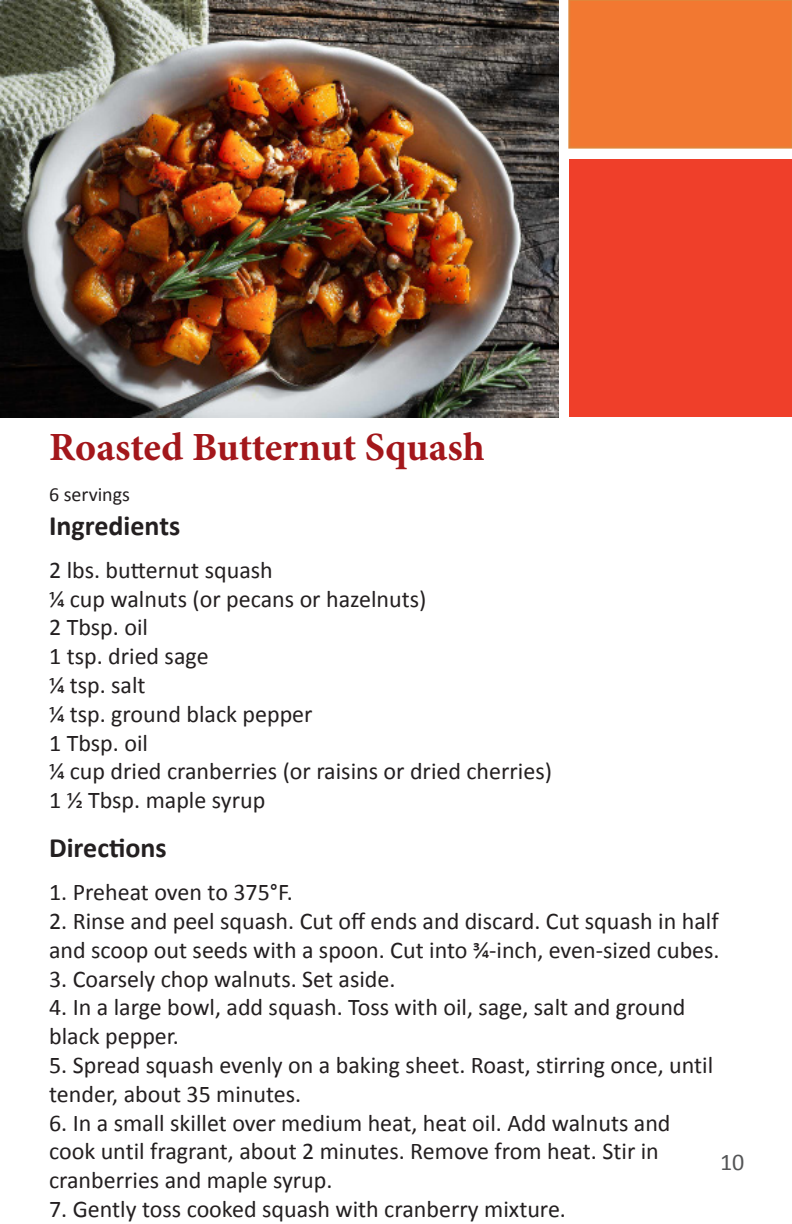
<style>
.page{position:relative;width:792px;height:1224px;background:#fff}
.page>*{position:absolute;margin:0;border:0;box-sizing:border-box;transform-origin:0 0}
.t1{font:700 40px "Minion Pro";letter-spacing:-.005em;color:#a3171b}
.t2{font:700 28px "Calibri";color:#231f20}
.t3{font:24px/28.8px "Calibri";color:#231f20}
.t4{font:24px "Calibri";color:#545557}
.t5{font:20px "Calibri";color:#231f20}
</style>
<div class="page">
<div style="left:568px;top:0;width:224px;height:149px;background:#f27831"></div>
<div style="left:569px;top:159px;width:223px;height:257px;background:#ef3f2a"></div>
<img style="left:0;top:0;width:559px;height:418px">
<p class="t1" style="left:49px;top:419px;width:437px">Roasted Butternut Squash</p>
<p class="t5" style="left:49px;top:482px;width:82px">6 servings</p>
<p class="t2" style="left:49px;top:507px;width:133px">Ingredients</p>
<p class="t3" style="left:49px;top:556px;width:225px">2 lbs. butternut squash</p>
<p class="t3" style="left:49px;top:584px;width:379px">1/4 cup walnuts (or pecans or hazelnuts)</p>
<p class="t3" style="left:49px;top:613px;width:100px">2 Tbsp. oil</p>
<p class="t3" style="left:49px;top:642px;width:161px">1 tsp. dried sage</p>
<p class="t3" style="left:49px;top:671px;width:98px">1/4 tsp. salt</p>
<p class="t3" style="left:49px;top:700px;width:265px">1/4 tsp. ground black pepper</p>
<p class="t3" style="left:49px;top:728px;width:100px">1 Tbsp. oil</p>
<p class="t3" style="left:49px;top:757px;width:504px">1/4 cup dried cranberries (or raisins or dried cherries)</p>
<p class="t3" style="left:49px;top:786px;width:218px">1 1/2 Tbsp. maple syrup</p>
<p class="t2" style="left:49px;top:830px;width:119px">Directions</p>
<p class="t3" style="left:49px;top:878px;width:245px">1. Preheat oven to 375°F.</p>
<p class="t3" style="left:49px;top:907px;width:672px">2. Rinse and peel squash. Cut off ends and discard. Cut squash in half and scoop out seeds with a spoon. Cut into 3/4-inch, even-sized cubes.</p>
<p class="t3" style="left:49px;top:964px;width:348px">3. Coarsely chop walnuts. Set aside.</p>
<p class="t3" style="left:49px;top:993px;width:638px">4. In a large bowl, add squash. Toss with oil, sage, salt and ground black pepper.</p>
<p class="t3" style="left:49px;top:1051px;width:666px">5. Spread squash evenly on a baking sheet. Roast, stirring once, until tender, about 35 minutes.</p>
<p class="t3" style="left:49px;top:1108px;width:623px">6. In a small skillet over medium heat, heat oil. Add walnuts and cook until fragrant, about 2 minutes. Remove from heat. Stir in</p>
<p class="t3" style="left:49px;top:1166px;width:285px">cranberries and maple syrup.</p>
<p class="t3" style="left:49px;top:1195px;width:518px">7. Gently toss cooked squash with cranberry mixture.</p>
<p class="t4" style="left:720px;top:1147px;width:26px">10</p>
</div>
